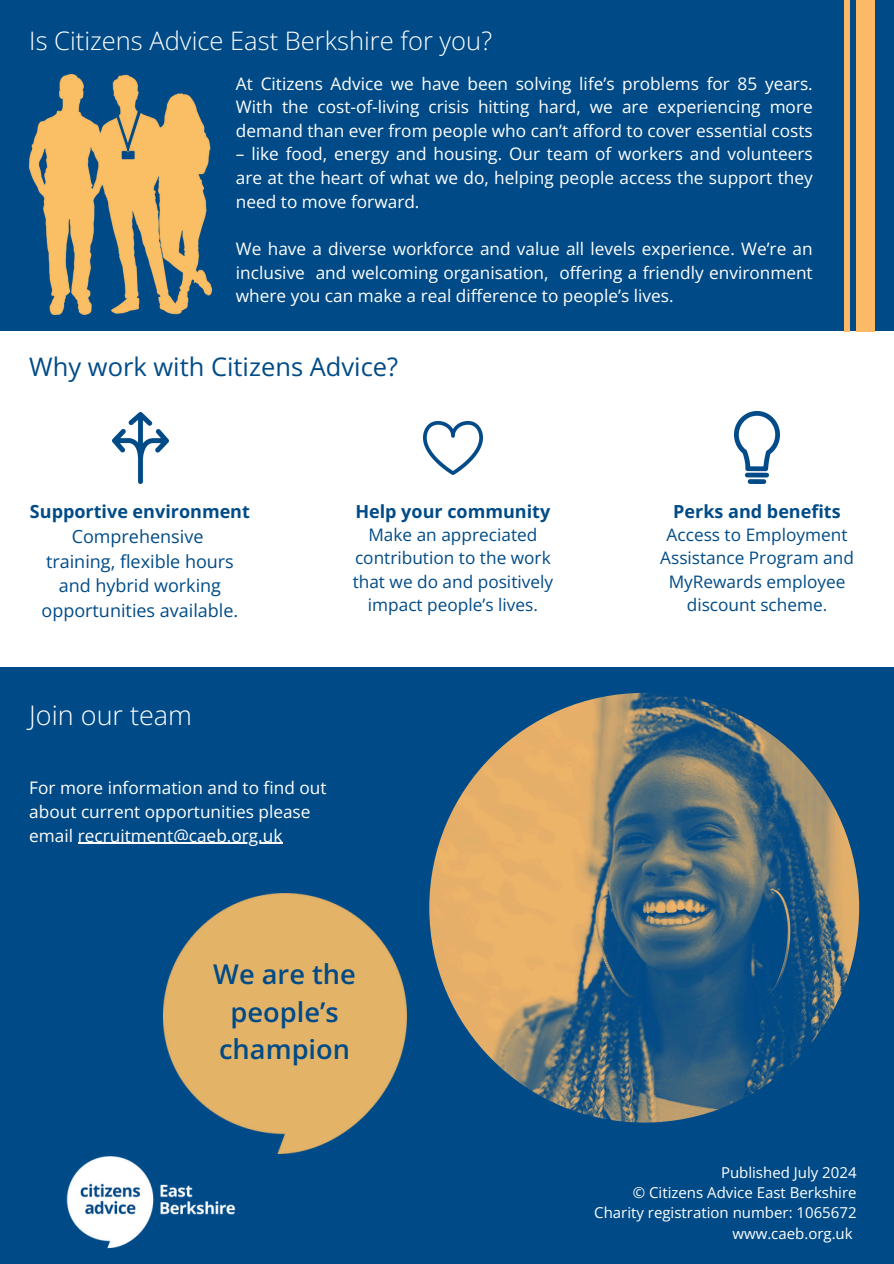
<style>
.page{position:relative;width:894px;height:1264px;background:#fff}
.page>*{position:absolute;margin:0;border:0;box-sizing:border-box;transform-origin:0 0}
.t1{font:600 27.15px/37px "Open Sans";color:#004b87;text-align:center}
.t2{font:300 27px "Open Sans";color:#fff}
.t3{font:300 25.5px "Open Sans";color:#fff}
.t4{font:25.5px "Open Sans";color:#004b87}
.t5{font:18px/24.8px "Open Sans";color:#004b87;text-align:center}
.t6{font:700 18px "Open Sans";color:#004b87}
.t7{font:17.25px/23.7px "Open Sans";color:#fff;text-align:justify}
.t8{font:17.25px/23.7px "Open Sans";color:#004b87;text-align:center}
.t9{font:15px "Open Sans";color:#fff}
.s1{font-weight:700}
</style>
<div class="page">
<div style="left:0;top:0;width:893px;height:1263px;background:#004b87"></div>
<div style="left:0;top:332px;width:893px;height:335px;background:#fff"></div>
<img style="left:112px;top:412px;width:56px;height:71px">
<img style="left:734px;top:412px;width:45px;height:72px">
<img style="left:423px;top:421px;width:59px;height:53px">
<div style="left:856px;top:0;width:18px;height:332px;background:#fcba67"></div>
<div style="left:843px;top:0;width:6px;height:332px;background:#fcba67"></div>
<img style="left:29px;top:75px;width:183px;height:239px">
<img style="left:66px;top:1156px;width:170px;height:93px">
<hr style="left:78px;top:842px;width:204px;height:1px;background:#fff">
<img style="left:429px;top:693px;width:429px;height:429px;border-radius:50%">
<img style="left:163px;top:893px;width:243px;height:260px">
<p class="t3" style="left:29px;top:23px;width:464px">Is Citizens Advice East Berkshire for you?</p>
<h3 class="t7" style="left:236px;top:71px;width:578px">At Citizens Advice we have been solving life’s problems for 85 years.<br>With the cost-of-living crisis hitting hard, we are experiencing more demand than ever from people who can’t afford to cover essential costs</h3>
<h3 class="t7" style="left:236px;top:142px;width:578px">– like food, energy and housing. Our team of workers and volunteers are at the heart of what we do, helping people access the support they need to move forward.</h3>
<h2 class="t7" style="left:236px;top:236px;width:578px">We have a diverse workforce and value all levels experience. We’re an inclusive and welcoming organisation, offering a friendly environment where you can make a real difference to people’s lives.</h2>
<h3 class="t4" style="left:29px;top:349px;width:370px">Why work with Citizens Advice?</h3>
<p class="t5" style="left:30px;top:498px;width:221px"><span class="s1">Supportive environment<br></span>Comprehensive<br>training, flexible hours and hybrid working opportunities available.</p>
<h3 class="t6" style="left:355px;top:499px;width:196px">Help your community</h3>
<h3 class="t8" style="left:352px;top:522px;width:202px">Make an appreciated contribution to the work that we do and positively impact people’s lives.</h3>
<p class="t2" style="left:29px;top:696px;width:164px">Join our team</p>
<h3 class="t7" style="left:29px;top:775px;width:299px;text-align:left">For more information and to find out about current opportunities please email recruitment@caeb.org.uk</h3>
<p class="t6" style="left:673px;top:499px;width:169px">Perks and benefits</p>
<p class="t8" style="left:660px;top:522px;width:195px">Access to Employment<br>Assistance Program and<br>MyRewards employee discount scheme.</p>
<p class="t1" style="left:213px;top:955px;width:144px">We are the people’s champion</p>
<p class="t9" style="left:720px;top:1161px;width:137px">Published July 2024</p>
<p class="t9" style="left:632px;top:1181px;width:225px">© Citizens Advice East Berkshire</p>
<p class="t9" style="left:594px;top:1202px;width:264px">Charity registration number: 1065672</p>
<p class="t9" style="left:732px;top:1222px;width:122px">www.caeb.org.uk</p>
</div>
